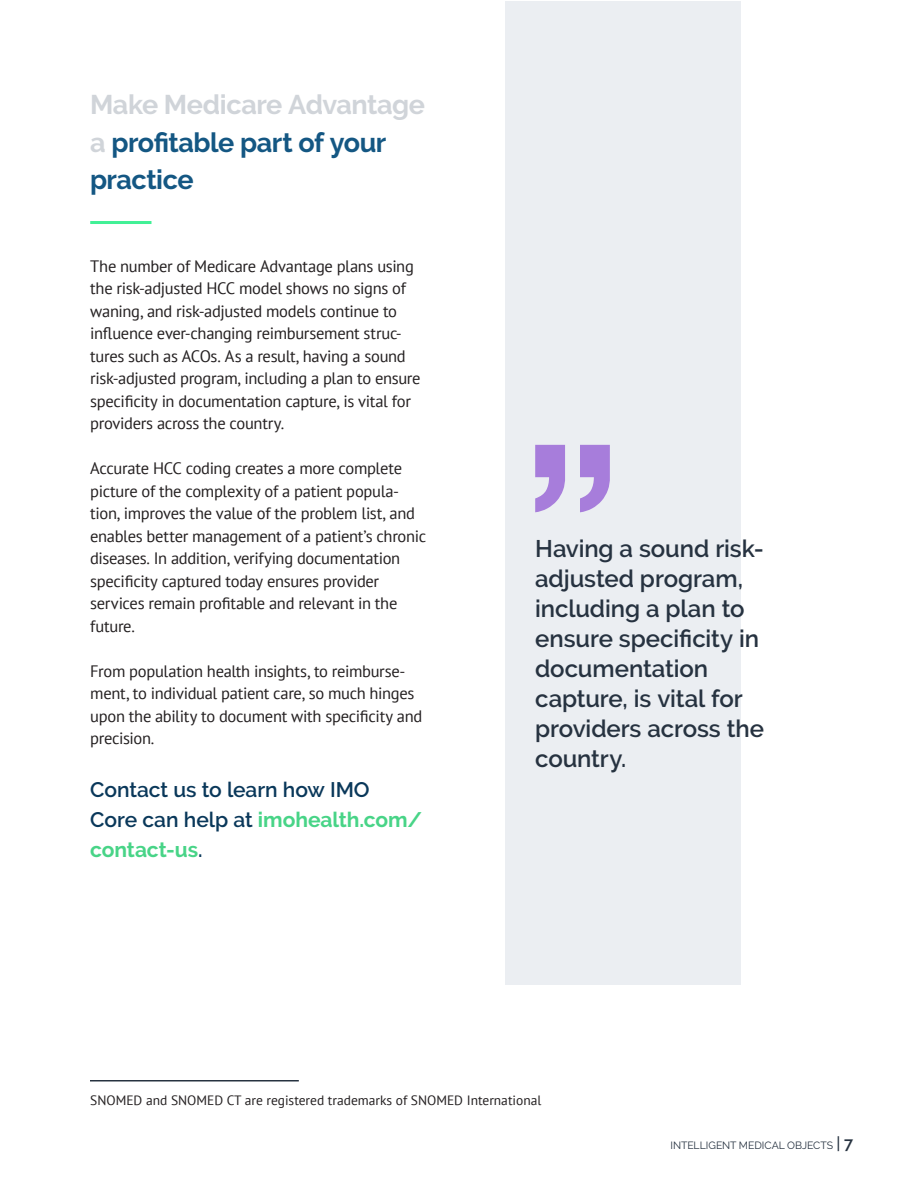
<style>
.page{position:relative;width:918px;height:1188px;background:#fff}
.page>*{position:absolute;margin:0;border:0;box-sizing:border-box;transform-origin:0 0}
.Headline_27_25_Left{font:700 27px/37.5px "Raleway";letter-spacing:-.015em;color:#145783}
.Copy_Text_09_14_Full{font:600 24px/30px "Raleway";letter-spacing:-.005em;color:#263240}
.Small_Text_6_10_Left{font:600 21px/30px "Raleway";letter-spacing:-.005em;color:#0a385a}
.Copy_Text_09_14_Full-2{font:16.5px/22.5px "PT Sans";letter-spacing:-.02em;color:#231f20}
.t1{font:13.5px "PT Sans";color:#231f20}
.t2{font:10.5px "Raleway";letter-spacing:-.005em;color:#263240}
.s1{color:#d0d4d9}
.s2{font-weight:700;color:#48d487}
.s3{font-weight:500;font-size:16.5px}
.s4{font-weight:600;font-size:16.5px}
</style>
<div class="page">
<hr style="left:90px;top:1080px;width:209px;height:2px;background:#263240">
<div style="left:505px;top:1px;width:236px;height:984px;background:#ebeef2"></div>
<hr style="left:90px;top:221px;width:61px;height:3px;background:#41f096">
<svg style="left:535px;top:445px;width:75px;height:67px"></svg>
<p class="Headline_27_25_Left" style="left:90px;top:86px;width:336px"><span class="s1">Make Medicare Advantage a</span> profitable part of your practice</p>
<p class="Copy_Text_09_14_Full-2" style="left:90px;top:254px;width:332px">The number of Medicare Advantage plans using the risk-adjusted HCC model shows no signs of waning, and risk-adjusted models continue to influence ever-changing reimbursement struc&shy;tures such as ACOs. As a result, having a sound risk-adjusted program, including a plan to ensure specificity in documentation capture, is vital for providers across the country.</p>
<p class="Copy_Text_09_14_Full-2" style="left:90px;top:457px;width:337px">Accurate HCC coding creates a more complete picture of the complexity of a patient popula&shy;tion, improves the value of the problem list, and enables better management of a patient’s chronic diseases. In addition, verifying documentation specificity captured today ensures provider</p>
<p class="Copy_Text_09_14_Full-2" style="left:90px;top:592px;width:309px">services remain profitable and relevant in the future.</p>
<p class="Copy_Text_09_14_Full-2" style="left:90px;top:659px;width:334px">From population health insights, to reimburse&shy;ment, to individual patient care, so much hinges upon the ability to document with specificity and precision.</p>
<p class="Small_Text_6_10_Left" style="left:90px;top:774px;width:333px">Contact us to learn how IMO<br>Core can help at <span class="s2">imohealth.com/ contact-us</span>.</p>
<p class="Copy_Text_09_14_Full" style="left:535px;top:533px;width:230px">Having a sound risk&shy;adjusted program, including a plan to ensure specificity in</p>
<p class="Copy_Text_09_14_Full" style="left:535px;top:653px;width:174px">documentation</p>
<p class="Copy_Text_09_14_Full" style="left:535px;top:683px;width:230px">capture, is vital for providers across the country.</p>
<p class="t1" style="left:90px;top:1091px;width:453px">SNOMED and SNOMED CT are registered trademarks of SNOMED International</p>
<p class="t2" style="left:670px;top:1139px;width:184px">INTELLIGENT MEDICAL OBJECTS <span class="s3">|</span> <span class="s4">7</span></p>
</div>
